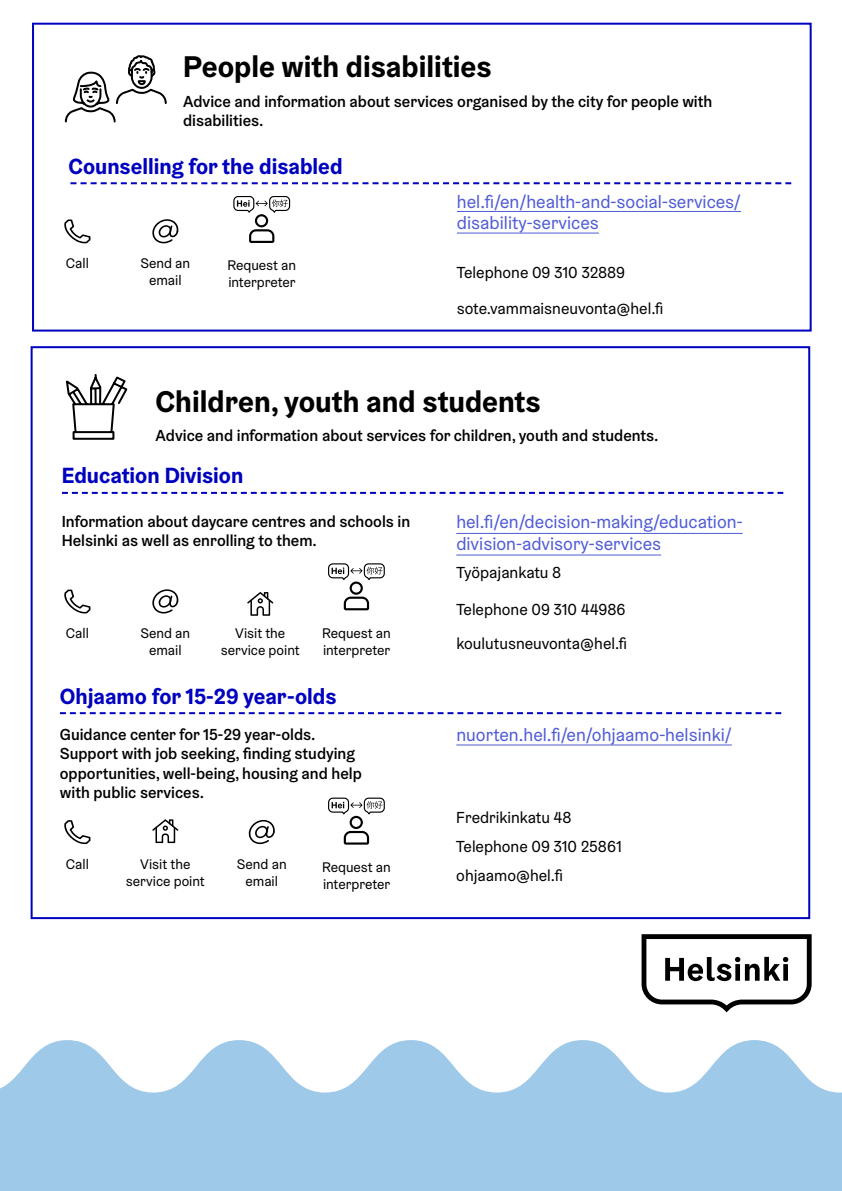
<style>
.page{position:relative;width:842px;height:1191px;background:#fff}
.page>*{position:absolute;margin:0;border:0;box-sizing:border-box;transform-origin:0 0}
.t1{font:700 30px "Helsinki Grotesk";color:#000}
.t2{font:700 22px "Helsinki Grotesk";color:#0000bf}
.t3{font:18px/21.6px "Helsinki Grotesk";color:#4f5cd6}
.t4{font:500 16px/19.2px "Helsinki Grotesk";color:#000}
.t5{font:16px "Helsinki Grotesk";color:#000}
.t6{font:14px/16.8px "Helsinki Grotesk";color:#000;text-align:center}
</style>
<div class="page">
<div style="left:32px;top:23px;width:780px;height:308px;border:2px solid #0000bf"></div>
<hr style="left:457px;top:211px;width:284px;height:1px;background:#4f5cd6">
<hr style="left:457px;top:233px;width:142px;height:1px;background:#4f5cd6">
<svg style="left:66px;top:374px;width:62px;height:66px"></svg>
<svg style="left:64px;top:820px;width:27px;height:24px"></svg>
<svg style="left:152px;top:819px;width:26px;height:24px"></svg>
<svg style="left:248px;top:820px;width:27px;height:24px"></svg>
<svg style="left:64px;top:589px;width:27px;height:24px"></svg>
<svg style="left:152px;top:589px;width:27px;height:24px"></svg>
<svg style="left:64px;top:219px;width:27px;height:24px"></svg>
<svg style="left:152px;top:219px;width:27px;height:24px"></svg>
<svg style="left:70px;top:182px;width:721px;height:2px"></svg>
<svg style="left:64px;top:55px;width:103px;height:68px"></svg>
<svg style="left:62px;top:492px;width:721px;height:2px"></svg>
<svg style="left:60px;top:712px;width:721px;height:2px"></svg>
<hr style="left:456px;top:744px;width:276px;height:1px;background:#4f5cd6">
<hr style="left:456px;top:533px;width:287px;height:1px;background:#4f5cd6">
<hr style="left:456px;top:554px;width:205px;height:1px;background:#4f5cd6">
<svg style="left:641px;top:934px;width:171px;height:78px"></svg>
<svg style="left:328px;top:798px;width:57px;height:46px"></svg>
<svg style="left:328px;top:563px;width:57px;height:47px"></svg>
<svg style="left:233px;top:196px;width:58px;height:47px"></svg>
<svg style="left:0;top:1040px;width:842px;height:151px;fill:#9fc9e9"></svg>
<svg style="left:247px;top:592px;width:26px;height:24px"></svg>
<h1 class="t1" style="left:183px;top:48px;width:310px">People with disabilities</h1>
<p class="t4" style="left:183px;top:92px;width:531px">Advice and information about services organised by the city for people with disabilities.</p>
<h2 class="t2" style="left:68px;top:152px;width:276px">Counselling for the disabled</h2>
<p class="t6" style="left:66px;top:254px;width:25px">Call</p>
<p class="t6" style="left:140px;top:255px;width:51px">Send an email</p>
<p class="t6" style="left:227px;top:257px;width:70px;text-align:left">Request an interpreter</p>
<p class="t3" style="left:457px;top:191px;width:285px">hel.fi/en/health-and-social-services/ disability-services</p>
<p class="t5" style="left:457px;top:263px;width:170px">Telephone 09 310 32889</p>
<p class="t5" style="left:457px;top:299px;width:208px">sote.vammaisneuvonta@hel.fi</p>
<h1 class="t1" style="left:156px;top:382px;width:386px">Children, youth and students</h1>
<p class="t4" style="left:156px;top:425px;width:504px">Advice and information about services for children, youth and students.</p>
<h2 class="t2" style="left:62px;top:462px;width:183px">Education Division</h2>
<p class="t4" style="left:62px;top:511px;width:350px">Information about daycare centres and schools in<br>Helsinki as well as enrolling to them.</p>
<p class="t6" style="left:66px;top:624px;width:25px">Call</p>
<p class="t6" style="left:140px;top:625px;width:51px">Send an email</p>
<p class="t6" style="left:221px;top:624px;width:80px">Visit the service point</p>
<p class="t6" style="left:322px;top:624px;width:70px;text-align:left">Request an interpreter</p>
<h2 class="t2" style="left:60px;top:682px;width:278px">Ohjaamo for 15-29 year-olds</h2>
<p class="t4" style="left:60px;top:724px;width:303px">Guidance center for 15-29 year-olds.<br>Support with job seeking, finding studying opportunities, well-being, housing and help with public services.</p>
<p class="t6" style="left:66px;top:855px;width:25px">Call</p>
<p class="t6" style="left:126px;top:855px;width:80px">Visit the service point</p>
<p class="t6" style="left:237px;top:855px;width:51px">Send an email</p>
<p class="t6" style="left:322px;top:858px;width:70px;text-align:left">Request an interpreter</p>
<p class="t3" style="left:456px;top:511px;width:288px">hel.fi/en/decision-making/education&shy;division-advisory-services</p>
<p class="t5" style="left:456px;top:562px;width:106px">Työpajankatu 8</p>
<p class="t5" style="left:456px;top:599px;width:171px">Telephone 09 310 44986</p>
<p class="t5" style="left:456px;top:633px;width:172px">koulutusneuvonta@hel.fi</p>
<p class="t3" style="left:456px;top:724px;width:277px">nuorten.hel.fi/en/ohjaamo-helsinki/</p>
<p class="t5" style="left:456px;top:808px;width:117px">Fredrikinkatu 48</p>
<p class="t5" style="left:456px;top:836px;width:167px">Telephone 09 310 25861</p>
<p class="t5" style="left:456px;top:865px;width:108px">ohjaamo@hel.fi</p>
</div>
